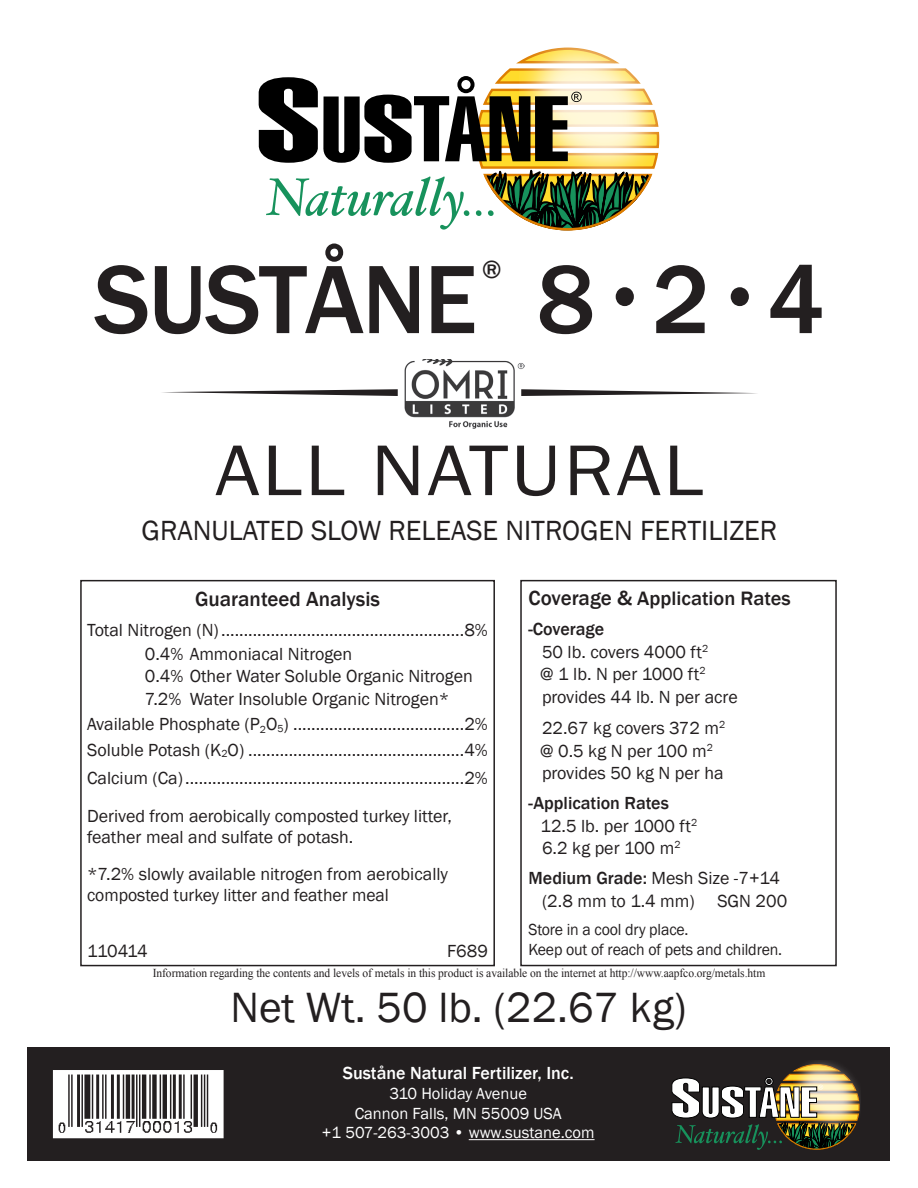
<style>
.page{position:relative;width:918px;height:1188px;background:#fff}
.page>*{position:absolute;margin:0;border:0;box-sizing:border-box;transform-origin:0 0}
.t1{font:500 100.5px "Franklin Gothic";letter-spacing:-.02em;color:#231f20}
.t2{font:74.25px "Franklin Gothic";letter-spacing:.03em;color:#231f20;scale:1.11 1}
.t3{font:43.5px "Franklin Gothic";color:#231f20}
.t4{font:28.5px "Franklin Gothic";color:#231f20}
.t5{font:500 25.5px "Franklin Gothic";color:#231f20}
.t6{font:500 21px "Franklin Gothic";color:#231f20}
.t7{font:500 19.95px "Franklin Gothic";color:#231f20}
.t8{font:18px/21px "Franklin Gothic";color:#231f20}
.t9{font:500 18px "Franklin Gothic";color:#fff}
.t10{font:500 18px "Franklin Gothic";color:#231f20}
.t11{font:16.5px "Franklin Gothic";color:#fff}
.t12{font:16.5px "Franklin Gothic";letter-spacing:-.01em;color:#231f20;scale:.96 1}
.t13{font:12.15px "Times New Roman";letter-spacing:-.005em;color:#231f20;scale:.95 1}
.s1{font-size:67.5px}
.s2{font-size:21px}
.s3{font-weight:500}
</style>
<div class="page">
<svg style="left:258px;top:47px;width:402px;height:184px"></svg>
<div style="left:80px;top:580px;width:415px;height:386px;border:2px solid #231f20"></div>
<div style="left:520px;top:580px;width:317px;height:386px;border:2px solid #231f20"></div>
<div style="left:27px;top:1048px;width:863px;height:113px;background:#231f20"></div>
<hr style="left:469px;top:1139px;width:126px;height:1px;background:#fff">
<svg style="left:671px;top:1061px;width:189px;height:89px"></svg>
<img style="left:58px;top:1075px;width:161px;height:58px">
<div style="left:53px;top:1070px;width:171px;height:68px;border:4px solid #fff"></div>
<img style="left:404px;top:359px;width:120px;height:70px">
<svg style="left:162px;top:389px;width:236px;height:7px"></svg>
<svg style="left:521px;top:389px;width:236px;height:7px"></svg>
<p class="t1" style="left:94px;top:237px;width:385px">SUSTÅNE</p>
<p class="t5" style="left:482px;top:253px;width:21px">®</p>
<p class="t1" style="left:537px;top:237px;width:289px">8<span class="s1">•</span>2<span class="s1">•</span>4</p>
<p class="t2" style="left:215px;top:424px;width:442px">ALL NATURAL</p>
<p class="t4" style="left:142px;top:513px;width:637px">GRANULATED SLOW RELEASE NITROGEN FERTILIZER</p>
<p class="t7" style="left:529px;top:586px;width:264px"><span class="s2">Coverage &amp;</span> Application Rates</p>
<p class="t10" style="left:529px;top:618px;width:77px">-Coverage</p>
<p class="t8" style="left:542px;top:642px;width:168px">50 lb. covers 4000 ft<sup>2</sup></p>
<p class="t8" style="left:540px;top:664px;width:167px">@ 1 lb. N per 1000 ft<sup>2</sup></p>
<p class="t8" style="left:542px;top:687px;width:197px">provides 44 lb. N per acre</p>
<p class="t8" style="left:542px;top:718px;width:185px">22.67 kg covers 372 m<sup>2</sup></p>
<p class="t8" style="left:540px;top:741px;width:174px">@ 0.5 kg N per 100 m<sup>2</sup></p>
<p class="t8" style="left:542px;top:763px;width:183px">provides 50 kg N per ha</p>
<p class="t10" style="left:529px;top:792px;width:142px">-Application Rates</p>
<p class="t8" style="left:541px;top:816px;width:158px">12.5 lb. per 1000 ft<sup>2</sup></p>
<p class="t8" style="left:542px;top:838px;width:140px">6.2 kg per 100 m<sup>2</sup></p>
<p class="t8" style="left:529px;top:868px;width:253px"><span class="s3">Medium Grade:</span> Mesh Size -7+14</p>
<p class="t8" style="left:542px;top:891px;width:247px">(2.8 mm to 1.4 mm) SGN 200</p>
<p class="t12" style="left:529px;top:920px;width:168px">Store in a cool dry place.</p>
<p class="t12" style="left:529px;top:939px;width:266px">Keep out of reach of pets and children.</p>
<p class="t3" style="left:231px;top:981px;width:457px">Net Wt. 50 lb. (22.67 kg)</p>
<p class="t9" style="left:343px;top:1062px;width:232px">Suståne Natural Fertilizer, Inc.</p>
<p class="t11" style="left:390px;top:1083px;width:139px">310 Holiday Avenue</p>
<p class="t11" style="left:355px;top:1103px;width:209px">Cannon Falls, MN 55009 USA</p>
<p class="t11" style="left:322px;top:1123px;width:274px">+1 507-263-3003 • www.sustane.com</p>
<p class="t6" style="left:195px;top:586px;width:186px">Guaranteed Analysis</p>
<p class="t8" style="left:87px;top:620px;width:402px">Total Nitrogen (N)......................................................8%</p>
<p class="t8" style="left:145px;top:644px;width:209px">0.4% Ammoniacal Nitrogen</p>
<p class="t8" style="left:145px;top:666px;width:330px">0.4% Other Water Soluble Organic Nitrogen</p>
<p class="t8" style="left:145px;top:689px;width:306px">7.2% Water Insoluble Organic Nitrogen*</p>
<p class="t8" style="left:87px;top:714px;width:402px">Available Phosphate (P<sub>2</sub>O<sub>5</sub>) ......................................2%</p>
<p class="t8" style="left:87px;top:740px;width:402px">Soluble Potash (K<sub>2</sub>O) ................................................4%</p>
<p class="t8" style="left:87px;top:768px;width:402px">Calcium (Ca)..............................................................2%</p>
<p class="t8" style="left:87px;top:806px;width:366px">Derived from aerobically composted turkey litter, feather meal and sulfate of potash.</p>
<p class="t8" style="left:87px;top:864px;width:362px">*7.2% slowly available nitrogen from aerobically</p>
<p class="t8" style="left:87px;top:885px;width:303px">composted turkey litter and feather meal</p>
<p class="t8" style="left:87px;top:941px;width:62px">110414</p>
<p class="t8" style="left:447px;top:941px;width:42px">F689</p>
<p class="t13" style="left:153px;top:965px;width:646px">Information regarding the contents and levels of metals in this product is available on the internet at http://www.aapfco.org/metals.htm</p>
</div>
